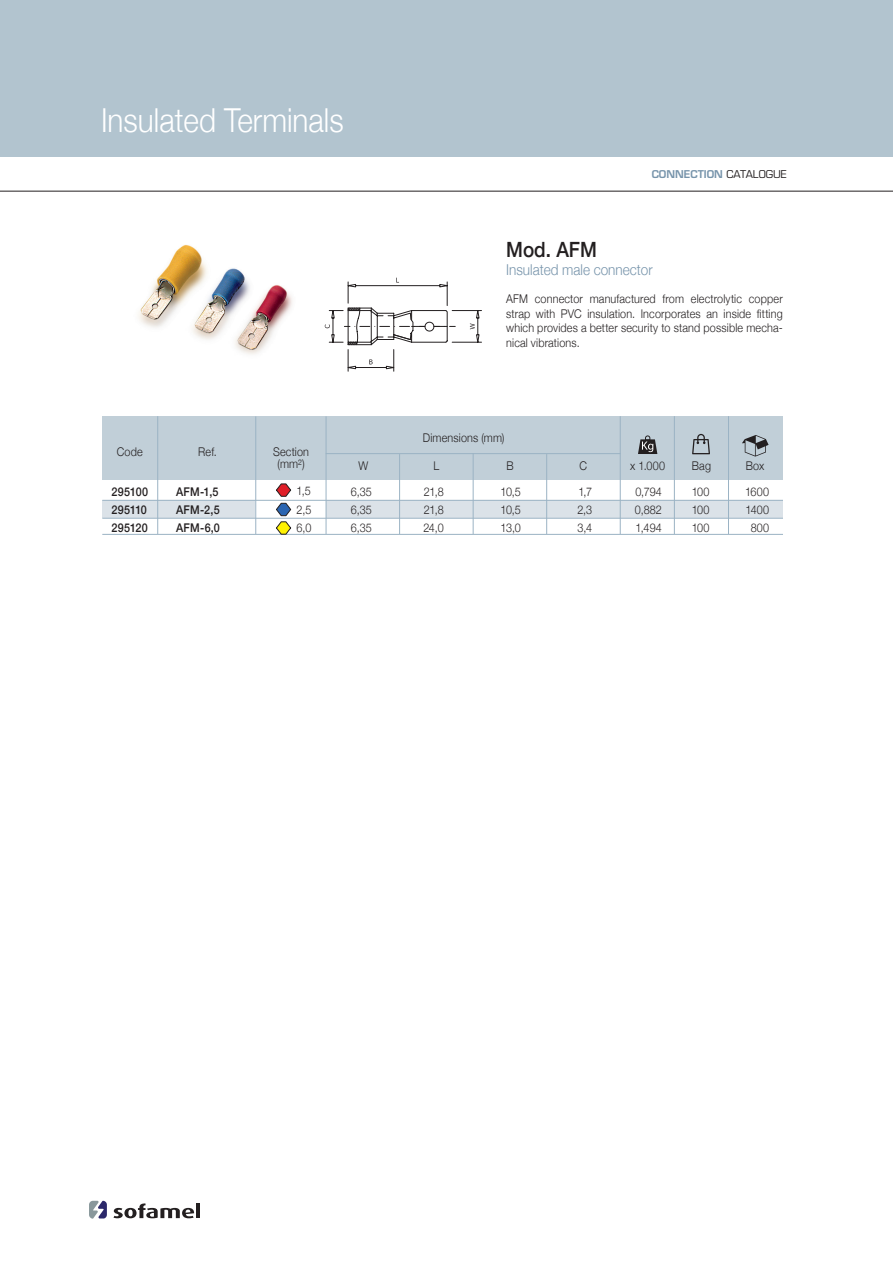
<style>
.page{position:relative;width:893px;height:1263px;background:#fff}
.page>*{position:absolute;margin:0;border:0;box-sizing:border-box;transform-origin:0 0}
.t1{font:300 33px "Helvetica Neue";color:#fff;scale:.9 1}
.t2{font:500 21px "Helvetica Neue";color:#231f20;scale:.9 1}
.t3{font:300 15px "Helvetica Neue";color:#7794ab;scale:.9 1}
.t4{font:300 12px/18px "Helvetica Neue";letter-spacing:.015em;color:#231f20;text-align:justify;scale:.9 1}
.t5{font:500 12px/18px "Helvetica Neue";letter-spacing:.02em;color:#231f20;text-align:justify;scale:.9 1}
.t6{font:600 10.5px "Eurostile";color:#7794ab}
.s1{font-weight:400;color:#231f20}
</style>
<div class="page">
<svg style="left:113px;top:1203px;width:81px;height:15px"></svg>
<hr style="left:196px;top:1203px;width:4px;height:14px;background:#231f20">
<svg style="left:89px;top:1200px;width:18px;height:18px"></svg>
<div style="left:0;top:0;width:892px;height:156px;background:#b2c4cf"></div>
<hr style="left:0;top:191px;width:892px;height:1px;background:#231f20">
<img style="left:138px;top:244px;width:154px;height:110px">
<div style="left:102px;top:500px;width:681px;height:18px;background:#dbe2e8"></div>
<div style="left:255px;top:480px;width:70px;height:56px;background:#fff"></div>
<div style="left:102px;top:416px;width:681px;height:64px;background:#c1cfd8"></div>
<hr style="left:325px;top:453px;width:295px;height:1px;background:#9bb3c4">
<hr style="left:157px;top:416px;width:1px;height:118px;background:#9bb3c4">
<hr style="left:728px;top:416px;width:1px;height:118px;background:#9bb3c4">
<hr style="left:674px;top:416px;width:1px;height:118px;background:#9bb3c4">
<hr style="left:620px;top:416px;width:1px;height:118px;background:#9bb3c4">
<hr style="left:472px;top:453px;width:1px;height:81px;background:#9bb3c4">
<hr style="left:255px;top:416px;width:1px;height:118px;background:#9bb3c4">
<hr style="left:325px;top:416px;width:1px;height:118px;background:#9bb3c4">
<hr style="left:399px;top:454px;width:1px;height:80px;background:#9bb3c4">
<hr style="left:546px;top:454px;width:1px;height:80px;background:#9bb3c4">
<svg style="left:742px;top:435px;width:26px;height:21px"></svg>
<svg style="left:692px;top:434px;width:18px;height:20px"></svg>
<svg style="left:638px;top:435px;width:19px;height:19px"></svg>
<hr style="left:102px;top:500px;width:681px;height:1px;background:#9bb3c4">
<hr style="left:102px;top:518px;width:681px;height:1px;background:#9bb3c4">
<hr style="left:102px;top:534px;width:681px;height:1px;background:#9bb3c4">
<svg style="left:276px;top:483px;width:15px;height:13px"></svg>
<svg style="left:276px;top:503px;width:15px;height:31px"></svg>
<svg style="left:325px;top:277px;width:157px;height:95px"></svg>
<h1 class="t1" style="left:101px;top:93px;width:271px">Insulated Terminals</h1>
<p class="t6" style="left:651px;top:168px;width:137px">CONNECTION <span class="s1">CATALOGUE</span></p>
<h2 class="t2" style="left:506px;top:232px;width:102px">Mod. AFM</h2>
<p class="t3" style="left:506px;top:257px;width:164px">Insulated male connector</p>
<p class="t4" style="left:506px;top:291px;width:309px;line-height:14.4px">AFM connector manufactured from electrolytic copper strap with PVC insulation. Incorporates an inside fitting which provides a better security to stand possible mecha&shy;nical vibrations.</p>
<p class="t4" style="left:117px;top:442px;width:30px">Code</p>
<p class="t4" style="left:198px;top:442px;width:22px">Ref.</p>
<p class="t4" style="left:273px;top:444px;width:41px;line-height:12px;text-align:center">Section (mm²)</p>
<p class="t4" style="left:423px;top:428px;width:92px">Dimensions (mm)</p>
<p class="t4" style="left:358px;top:456px;width:12px">W</p>
<p class="t4" style="left:433px;top:456px;width:8px">L</p>
<p class="t4" style="left:506px;top:456px;width:10px">B</p>
<p class="t4" style="left:579px;top:456px;width:10px">C</p>
<p class="t4" style="left:630px;top:456px;width:40px">x 1.000</p>
<p class="t4" style="left:691px;top:456px;width:23px">Bag</p>
<p class="t4" style="left:746px;top:456px;width:22px">Box</p>
<p class="t4" style="left:296px;top:480px;width:18px;line-height:18.5px">1,5<br>2,5<br>6,0</p>
<p class="t4" style="left:634px;top:481px;width:32px">0,794<br>0,882<br>1,494</p>
<p class="t4" style="left:691px;top:481px;width:21px">100<br>100<br>100</p>
<p class="t4" style="left:745px;top:481px;width:28px;text-align:center">1600<br>1400<br>800</p>
<p class="t5" style="left:112px;top:481px;width:42px">295100<br>295110<br>295120</p>
<p class="t5" style="left:176px;top:481px;width:50px">AFM-1,5<br>AFM-2,5<br>AFM-6,0</p>
<p class="t4" style="left:423px;top:481px;width:24px">21,8<br>21,8<br>24,0</p>
<p class="t4" style="left:500px;top:481px;width:24px">10,5<br>10,5<br>13,0</p>
<p class="t4" style="left:577px;top:481px;width:18px">1,7<br>2,3<br>3,4</p>
<p class="t4" style="left:351px;top:481px;width:25px">6,35<br>6,35<br>6,35</p>
</div>
